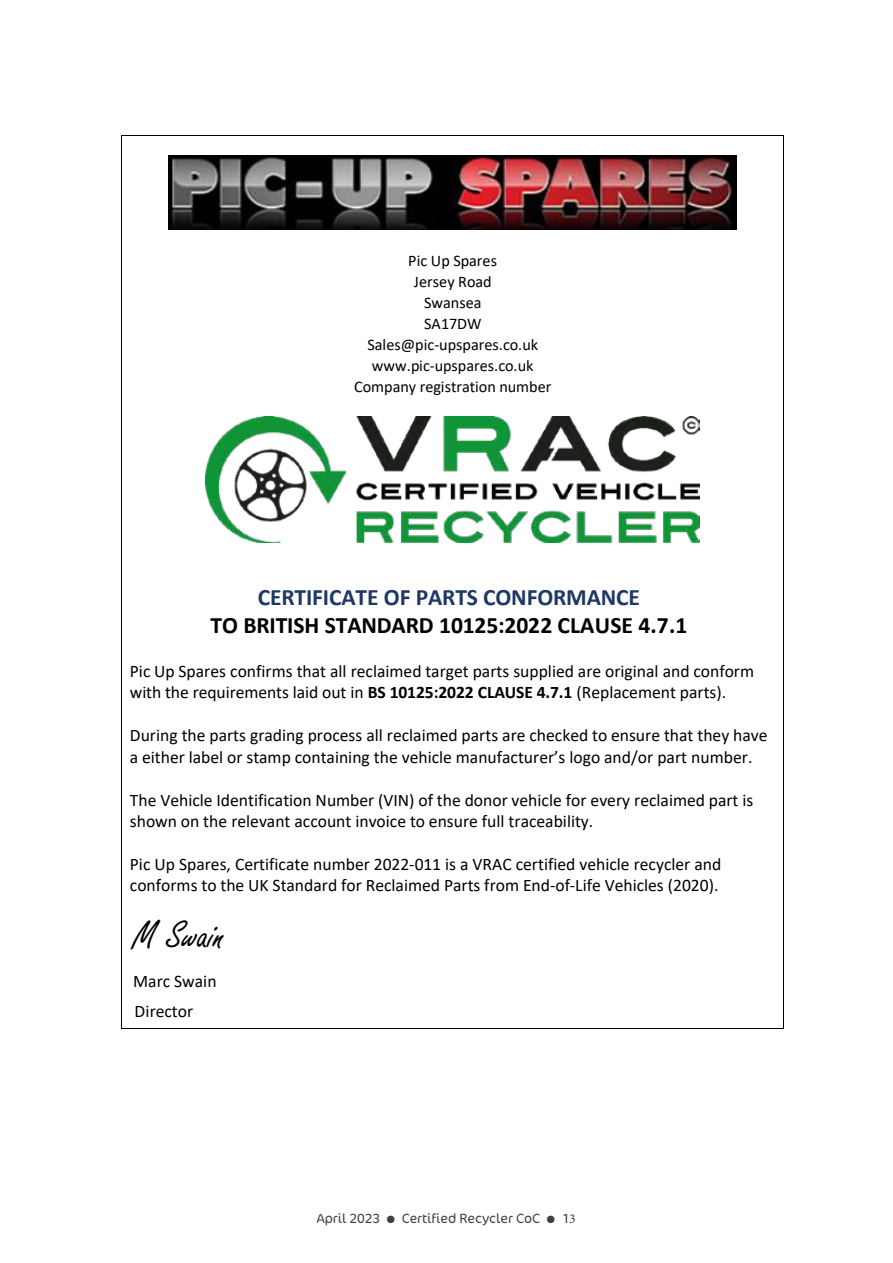
<style>
.page{position:relative;width:893px;height:1263px;background:#fff}
.page>*{position:absolute;margin:0;border:0;box-sizing:border-box;transform-origin:0 0}
.t1{font:41.25px "Freestyle Script";color:#000}
.t2{font:700 23.55px "Calibri";letter-spacing:-.005em;color:#000}
.t3{font:700 23.55px "Calibri";letter-spacing:-.005em;color:#1f3864}
.t4{font:17.55px/21.5px "Calibri";color:#000}
.t5{font:16.2px/21px "Calibri";color:#000;text-align:center}
.t6{font:300 13.5px "Cocon Pro";color:#3f3f3e}
.s1{font-weight:700}
.s2{font-family:"Minion Pro";font-weight:400}
</style>
<div class="page">
<hr style="left:122px;top:135px;width:661px;height:1px;background:#000">
<hr style="left:121px;top:136px;width:1px;height:892px;background:#000">
<hr style="left:122px;top:1028px;width:661px;height:1px;background:#000">
<hr style="left:783px;top:136px;width:1px;height:892px;background:#000">
<img style="left:169px;top:156px;width:568px;height:73px">
<img style="left:206px;top:417px;width:493px;height:126px">
<p class="t5" style="left:354px;top:249px;width:199px">Pic Up Spares<br>Jersey Road<br>Swansea<br>SA17DW<br>Sales@pic-upspares.co.uk www.pic-upspares.co.uk<br>Company registration number</p>
<h2 class="t3" style="left:258px;top:581px;width:384px">CERTIFICATE OF PARTS CONFORMANCE</h2>
<h2 class="t2" style="left:210px;top:608px;width:478px">TO BRITISH STANDARD 10125:2022 CLAUSE 4.7.1</h2>
<p class="t4" style="left:130px;top:660px;width:626px">Pic Up Spares confirms that all reclaimed target parts supplied are original and conform with the requirements laid out in <span class="s1">BS 10125:2022 CLAUSE 4.7.1</span> (Replacement parts).</p>
<p class="t4" style="left:130px;top:724px;width:639px">During the parts grading process all reclaimed parts are checked to ensure that they have a either label or stamp containing the vehicle manufacturer’s logo and/or part number.</p>
<p class="t4" style="left:130px;top:789px;width:625px">The Vehicle Identification Number (VIN) of the donor vehicle for every reclaimed part is shown on the relevant account invoice to ensure full traceability.</p>
<p class="t4" style="left:130px;top:853px;width:593px">Pic Up Spares, Certificate number 2022-011 is a VRAC certified vehicle recycler and conforms to the UK Standard for Reclaimed Parts from End-of-Life Vehicles (2020).</p>
<h1 class="t1" style="left:133px;top:913px;width:93px">M Swain</h1>
<p class="t4" style="left:133px;top:966px;width:85px;line-height:30.3px">Marc Swain<br>Director</p>
<p class="t6" style="left:317px;top:1209px;width:260px">April 2023 ● Certified Recycler CoC ● 1<span class="s2">3</span></p>
</div>
